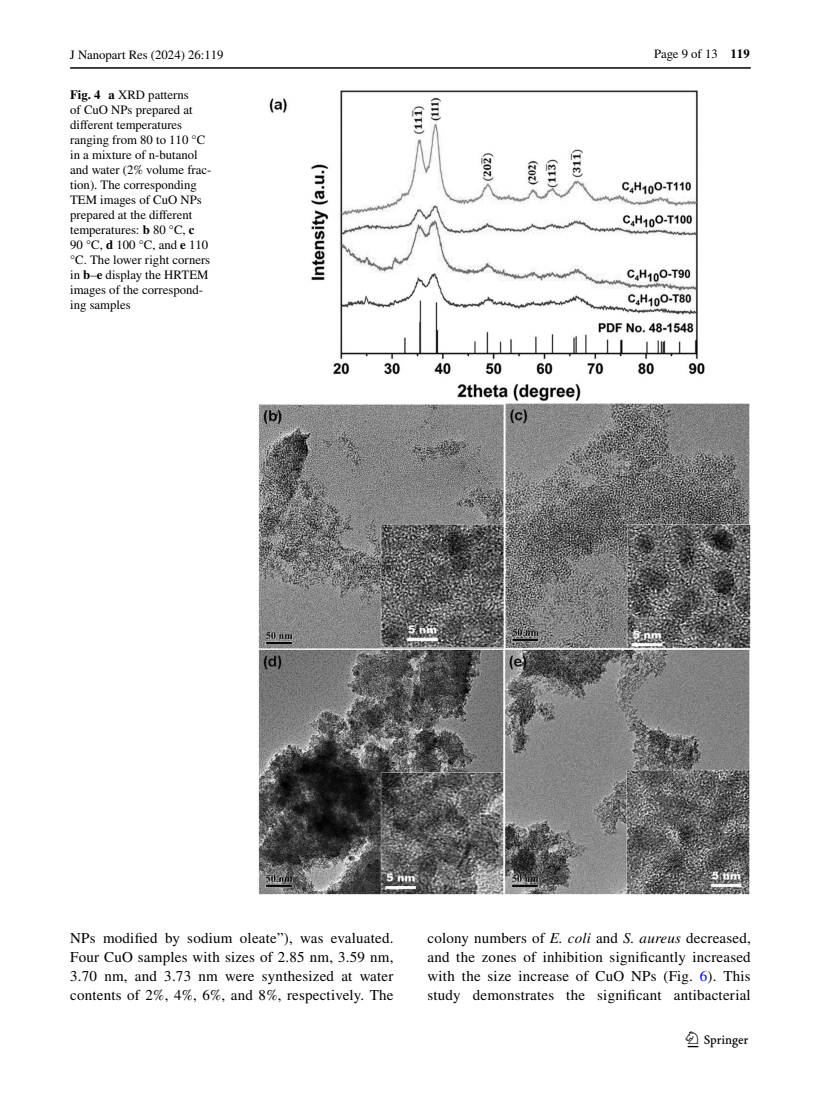
<style>
.page{position:relative;width:821px;height:1106px;background:#fff}
.page>*{position:absolute;margin:0;border:0;box-sizing:border-box;transform-origin:0 0}
.t1{font:22.5px "Springnew Regular 3";color:#000}
.t2{font:15px/18.8px "STIX";letter-spacing:.015em;color:#000;text-align:justify}
.t3{font:12.75px/15px "STIX";color:#000}
.s1{font-weight:700}
.s2{font-style:italic}
.s3{color:#00f}
</style>
<div class="page">
<hr style="left:70px;top:67px;width:680px;height:2px;background:#000">
<img style="left:258px;top:90px;width:492px;height:804px">
<p class="t3" style="left:70px;top:48px;width:155px">J Nanopart Res (2024) 26:119</p>
<p class="t3" style="left:70px;top:88px;width:143px"><span class="s1">Fig. 4 a</span> XRD patterns<br>of CuO NPs prepared at different temperatures ranging from 80 to 110 °C in a mixture of n-butanol and water (2% volume frac&shy;tion). The corresponding<br>TEM images of CuO NPs prepared at the different temperatures: <span class="s1">b</span> 80 °C, <span class="s1">c<br></span>90 °C, <span class="s1">d</span> 100 °C, and <span class="s1">e</span> 110 °C. The lower right corners in <span class="s1">b</span>–<span class="s1">e</span> display the HRTEM images of the correspond&shy;ing samples</p>
<p class="t3" style="left:654px;top:47px;width:97px">Page 9 of 13 <span class="s1">119</span></p>
<p class="t2" style="left:70px;top:929px;width:325px">NPs modified by sodium oleate”), was evaluated.<br>Four CuO samples with sizes of 2.85 nm, 3.59 nm, 3.70 nm, and 3.73 nm were synthesized at water contents of 2%, 4%, 6%, and 8%, respectively. The</p>
<p class="t2" style="left:427px;top:929px;width:325px">colony numbers of <span class="s2">E. coli</span> and <span class="s2">S. aureus</span> decreased, and the zones of inhibition significantly increased with the size increase of CuO NPs (Fig. <span class="s3">6</span>). This study demonstrates the significant antibacterial</p>
<h1 class="t1" style="left:687px;top:1031px;width:62px">1 3</h1>
</div>
